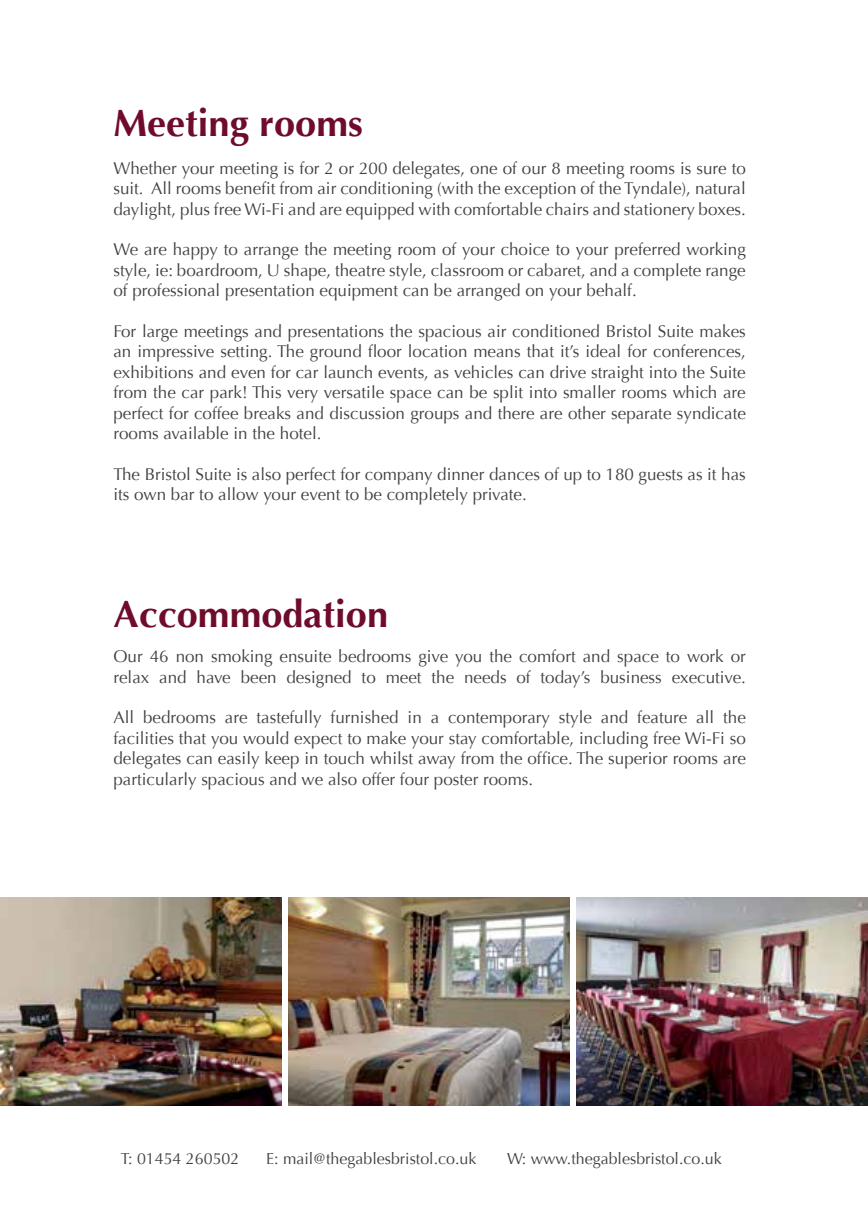
<style>
.page{position:relative;width:868px;height:1219px;background:#fff}
.page>*{position:absolute;margin:0;border:0;box-sizing:border-box;transform-origin:0 0}
.t1{font:700 38px "Optima";color:#6f0b2b}
.t2{font:17px/20.4px "Optima";color:#414042;text-align:justify}
.t3{font:16px "Optima";color:#414042}
</style>
<div class="page">
<img style="left:1px;top:898px;width:281px;height:207px">
<img style="left:288px;top:898px;width:281px;height:207px">
<img style="left:576px;top:898px;width:291px;height:207px">
<img style="left:0;top:897px;width:1px;height:208px">
<h1 class="t1" style="left:113px;top:101px;width:251px">Meeting rooms</h1>
<p class="t2" style="left:113px;top:158px;width:633px">Whether your meeting is for 2 or 200 delegates, one of our 8 meeting rooms is sure to suit. All rooms benefit from air conditioning (with the exception of the Tyndale), natural daylight, plus free Wi-Fi and are equipped with comfortable chairs and stationery boxes.</p>
<p class="t2" style="left:113px;top:240px;width:634px">We are happy to arrange the meeting room of your choice to your preferred working style, ie: boardroom, U shape, theatre style, classroom or cabaret, and a complete range of professional presentation equipment can be arranged on your behalf.</p>
<p class="t2" style="left:113px;top:321px;width:634px">For large meetings and presentations the spacious air conditioned Bristol Suite makes an impressive setting. The ground floor location means that it’s ideal for conferences, exhibitions and even for car launch events, as vehicles can drive straight into the Suite from the car park! This very versatile space can be split into smaller rooms which are perfect for coffee breaks and discussion groups and there are other separate syndicate rooms available in the hotel.</p>
<p class="t2" style="left:113px;top:464px;width:633px">The Bristol Suite is also perfect for company dinner dances of up to 180 guests as it has its own bar to allow your event to be completely private.</p>
<h1 class="t1" style="left:113px;top:592px;width:276px">Accommodation</h1>
<p class="t2" style="left:113px;top:646px;width:634px">Our 46 non smoking ensuite bedrooms give you the comfort and space to work or relax and have been designed to meet the needs of today’s business executive.</p>
<p class="t2" style="left:113px;top:708px;width:633px">All bedrooms are tastefully furnished in a contemporary style and feature all the facilities that you would expect to make your stay comfortable, including free Wi-Fi so delegates can easily keep in touch whilst away from the office. The superior rooms are particularly spacious and we also offer four poster rooms.</p>
<p class="t3" style="left:121px;top:1149px;width:120px">T: 01454 260502</p>
<p class="t3" style="left:266px;top:1149px;width:212px">E: mail@thegablesbristol.co.uk</p>
<p class="t3" style="left:507px;top:1149px;width:216px">W: www.thegablesbristol.co.uk</p>
</div>
